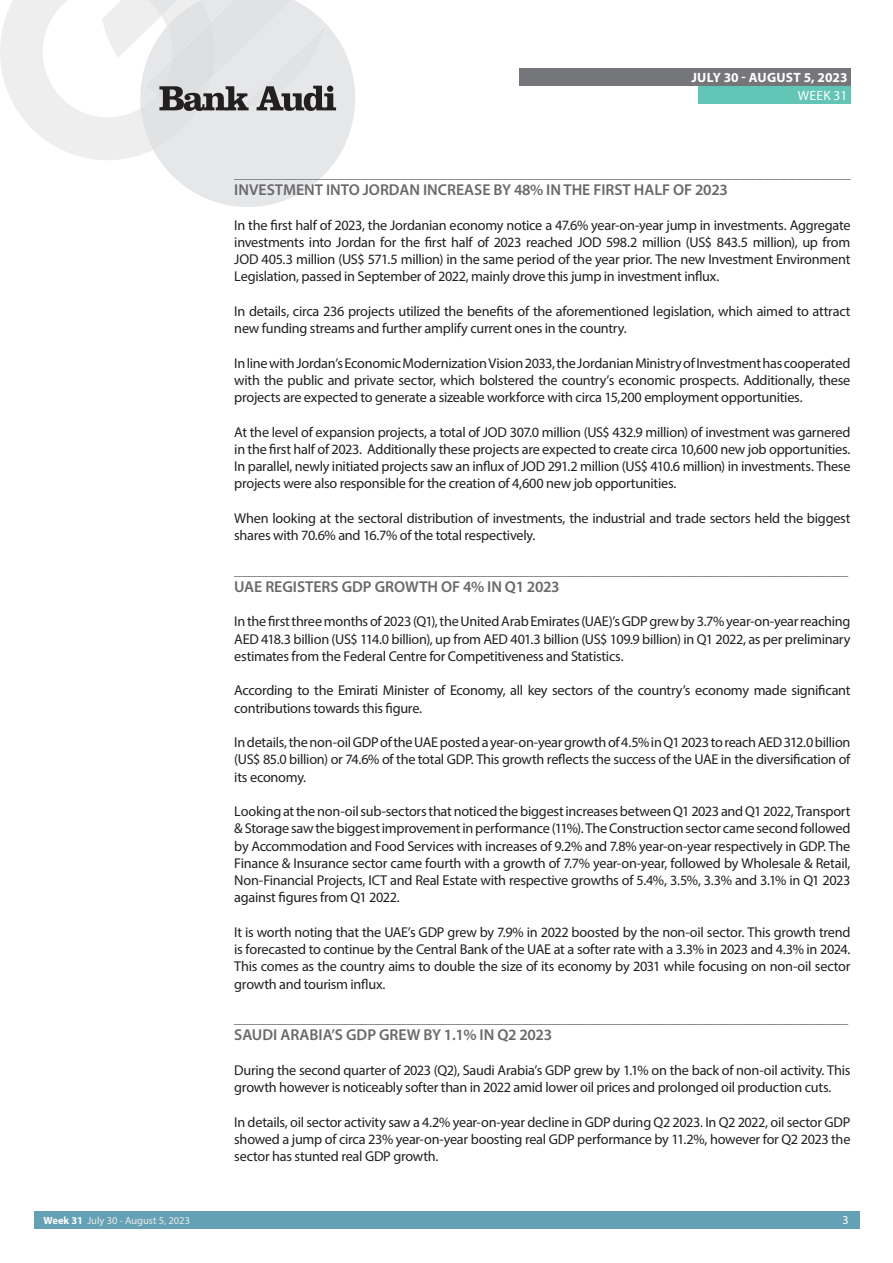
<style>
.page{position:relative;width:893px;height:1263px;background:#fff}
.page>*{position:absolute;margin:0;border:0;box-sizing:border-box;transform-origin:0 0}
.t1{font:600 15.75px "Myriad Pro";color:#69696c}
.t2{font:15.6px "Myriad Pro";color:#707276}
.t3{font:14.25px/17.2px "Myriad Pro";letter-spacing:-.02em;color:#231f20;text-align:justify}
.t4{font:700 13.5px "Myriad Pro";letter-spacing:.01em;color:#fff}
.t5{font:13.5px "Myriad Pro";letter-spacing:.02em;color:#fff}
.t6{font:12px "Myriad Pro";color:#fff}
.t7{font:10.5px "Myriad Pro";color:#ecece9}
.s1{font-weight:700;color:#fff}
</style>
<div class="page">
<div style="left:34px;top:1212px;width:826px;height:17px;background:#65a1b4"></div>
<div style="left:519px;top:68px;width:331px;height:17px;background:#757679"></div>
<div style="left:698px;top:86px;width:152px;height:17px;background:#62c5b6"></div>
<svg style="left:0;top:0;width:355px;height:207px"></svg>
<p class="t7" style="left:44px;top:1214px;width:148px"><span class="s1">Week 31</span> July 30 - August 5, 2023</p>
<p class="t4" style="left:691px;top:68px;width:158px">JULY 30 - AUGUST 5, 2023</p>
<p class="t5" style="left:798px;top:87px;width:51px">WEEK 31</p>
<p class="t2" style="left:234px;top:163px;width:618px">______________________________________________________________________________</p>
<p class="t1" style="left:234px;top:180px;width:495px">INVESTMENT INTO JORDAN INCREASE BY 48% IN THE FIRST HALF OF 2023</p>
<p class="t3" style="left:234px;top:216px;width:618px">In the first half of 2023, the Jordanian economy notice a 47.6% year-on-year jump in investments. Aggregate investments into Jordan for the first half of 2023 reached JOD 598.2 million (US$ 843.5 million), up from JOD 405.3 million (US$ 571.5 million) in the same period of the year prior. The new Investment Environment Legislation, passed in September of 2022, mainly drove this jump in investment influx.</p>
<p class="t3" style="left:234px;top:302px;width:618px">In details, circa 236 projects utilized the benefits of the aforementioned legislation, which aimed to attract new funding streams and further amplify current ones in the country.</p>
<p class="t3" style="left:234px;top:354px;width:618px">In line with Jordan’s Economic Modernization Vision 2033, the Jordanian Ministry of Investment has cooperated with the public and private sector, which bolstered the country’s economic prospects. Additionally, these projects are expected to generate a sizeable workforce with circa 15,200 employment opportunities.</p>
<p class="t3" style="left:234px;top:423px;width:618px">At the level of expansion projects, a total of JOD 307.0 million (US$ 432.9 million) of investment was garnered in the first half of 2023. Additionally these projects are expected to create circa 10,600 new job opportunities.<br>In parallel, newly initiated projects saw an influx of JOD 291.2 million (US$ 410.6 million) in investments. These projects were also responsible for the creation of 4,600 new job opportunities.</p>
<p class="t3" style="left:234px;top:509px;width:618px">When looking at the sectoral distribution of investments, the industrial and trade sectors held the biggest shares with 70.6% and 16.7% of the total respectively.</p>
<p class="t2" style="left:234px;top:560px;width:616px">__________________________________________________________________________________</p>
<p class="t1" style="left:234px;top:576px;width:327px">UAE REGISTERS GDP GROWTH OF 4% IN Q1 2023</p>
<p class="t3" style="left:234px;top:613px;width:618px">In the first three months of 2023 (Q1), the United Arab Emirates (UAE)’s GDP grew by 3.7% year-on-year reaching AED 418.3 billion (US$ 114.0 billion), up from AED 401.3 billion (US$ 109.9 billion) in Q1 2022, as per preliminary estimates from the Federal Centre for Competitiveness and Statistics.</p>
<p class="t3" style="left:234px;top:682px;width:618px">According to the Emirati Minister of Economy, all key sectors of the country’s economy made significant contributions towards this figure.</p>
<p class="t3" style="left:234px;top:733px;width:618px">In details, the non-oil GDP of the UAE posted a year-on-year growth of 4.5% in Q1 2023 to reach AED 312.0 billion (US$ 85.0 billion) or 74.6% of the total GDP. This growth reflects the success of the UAE in the diversification of its economy.</p>
<p class="t3" style="left:234px;top:802px;width:618px">Looking at the non-oil sub-sectors that noticed the biggest increases between Q1 2023 and Q1 2022, Transport &amp; Storage saw the biggest improvement in performance (11%). The Construction sector came second followed by Accommodation and Food Services with increases of 9.2% and 7.8% year-on-year respectively in GDP. The Finance &amp; Insurance sector came fourth with a growth of 7.7% year-on-year, followed by Wholesale &amp; Retail, Non-Financial Projects, ICT and Real Estate with respective growths of 5.4%, 3.5%, 3.3% and 3.1% in Q1 2023 against figures from Q1 2022.</p>
<p class="t3" style="left:234px;top:923px;width:618px">It is worth noting that the UAE’s GDP grew by 7.9% in 2022 boosted by the non-oil sector. This growth trend is forecasted to continue by the Central Bank of the UAE at a softer rate with a 3.3% in 2023 and 4.3% in 2024.<br>This comes as the country aims to double the size of its economy by 2031 while focusing on non-oil sector growth and tourism influx.</p>
<p class="t2" style="left:234px;top:1008px;width:616px">__________________________________________________________________________________</p>
<p class="t1" style="left:234px;top:1025px;width:319px">SAUDI ARABIA’S GDP GREW BY 1.1% IN Q2 2023</p>
<p class="t3" style="left:234px;top:1061px;width:618px">During the second quarter of 2023 (Q2), Saudi Arabia’s GDP grew by 1.1% on the back of non-oil activity. This growth however is noticeably softer than in 2022 amid lower oil prices and prolonged oil production cuts.</p>
<p class="t3" style="left:234px;top:1113px;width:618px">In details, oil sector activity saw a 4.2% year-on-year decline in GDP during Q2 2023. In Q2 2022, oil sector GDP showed a jump of circa 23% year-on-year boosting real GDP performance by 11.2%, however for Q2 2023 the sector has stunted real GDP growth.</p>
<p class="t6" style="left:843px;top:1213px;width:8px">3</p>
</div>
